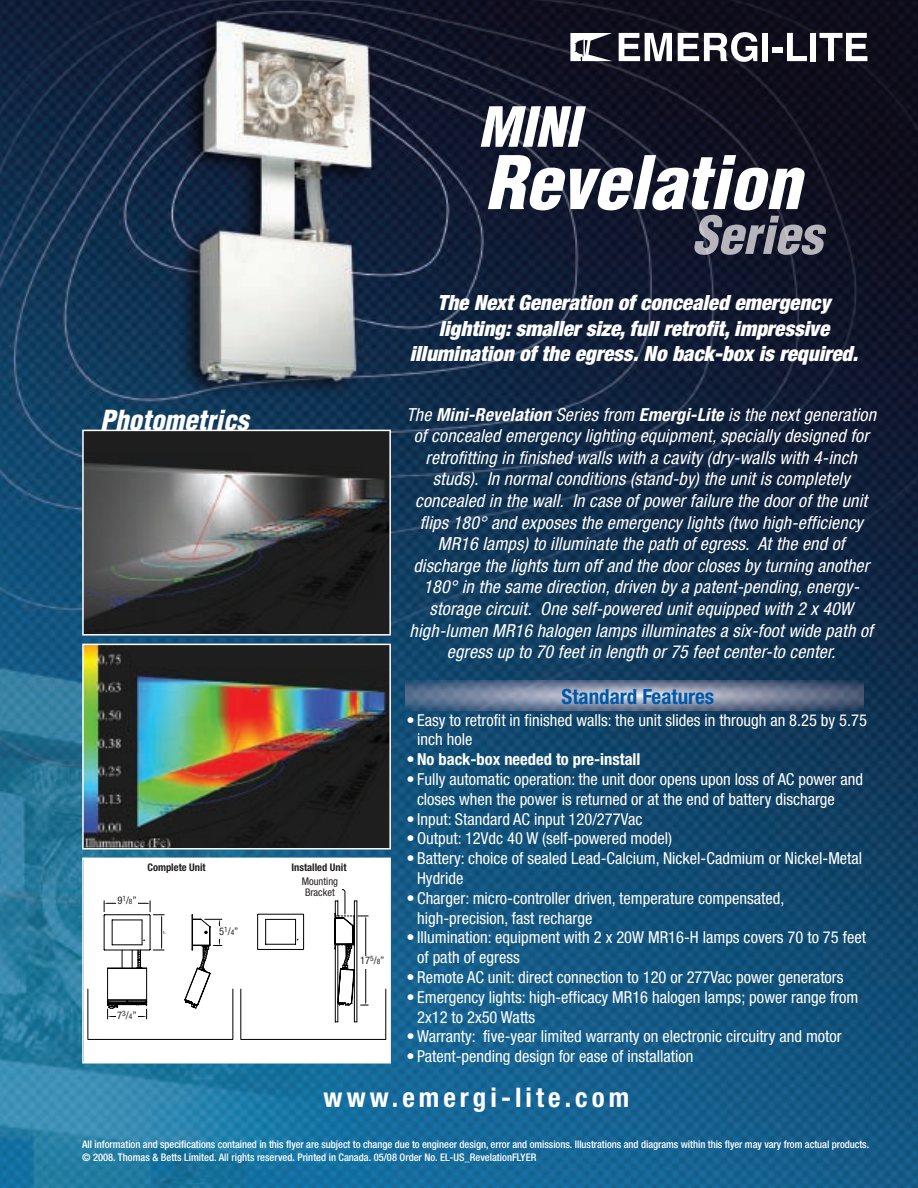
<style>
.page{position:relative;width:918px;height:1188px;background:#fff}
.page>*{position:absolute;margin:0;border:0;box-sizing:border-box;transform-origin:0 0}
.t1{font:italic 900 condensed 72px "Helvetica LT Std";color:#fff}
.t2{font:italic 900 condensed 54px "Helvetica LT Std";color:#fff}
.t3{font:700 condensed 27px "Helvetica Neue LT Std";letter-spacing:.15em;color:#fff}
.t4{font:italic 900 condensed 27px "Helvetica LT Std";color:#fff}
.t5{font:italic 900 condensed 21px/25.2px "Helvetica Neue LT Std";color:#fff;text-align:center}
.t6{font:700 condensed 21px "Helvetica Neue LT Std";color:#0157a8}
.t7{font:italic condensed 18px/21.6px "Helvetica Neue LT Std";letter-spacing:.01em;color:#fff;text-align:center}
.t8{font:condensed 16.5px/19.8px "Helvetica Neue LT Std";color:#fff}
.t9{font:700 condensed 16.5px "Helvetica Neue LT Std";color:#fff}
.t10{font:500 condensed 10.5px/12.6px "Helvetica Neue LT Std";letter-spacing:-.005em;color:#fff}
.t11{font:condensed 10.5px/10.5px "Helvetica Neue LT Std";color:#231f20;text-align:center}
.t12{font:700 condensed 10.5px "Helvetica Neue LT Std";color:#231f20}
.s1{font-size:7.5px}
.s2{font-weight:700}
</style>
<div class="page">
<img style="left:0;top:0;width:918px;height:1188px">
<svg style="left:570px;top:33px;width:42px;height:28px"></svg>
<svg style="left:619px;top:33px;width:53px;height:28px"></svg>
<svg style="left:678px;top:32px;width:79px;height:30px"></svg>
<div style="left:762px;top:33px;width:6px;height:28px;background:#fff"></div>
<svg style="left:787px;top:33px;width:20px;height:28px"></svg>
<div style="left:811px;top:33px;width:5px;height:28px;background:#fff"></div>
<svg style="left:820px;top:33px;width:47px;height:28px"></svg>
<div style="left:772px;top:48px;width:11px;height:5px;background:#fff"></div>
<img style="left:694px;top:215px;width:133px;height:40px">
<img style="left:405px;top:681px;width:459px;height:29px">
<img style="left:85px;top:433px;width:303px;height:200px">
<div style="left:82px;top:430px;width:309px;height:206px;border:2px solid #fff"></div>
<img style="left:85px;top:647px;width:303px;height:200px">
<div style="left:82px;top:644px;width:309px;height:206px;border:2px solid #fff"></div>
<div style="left:84px;top:859px;width:305px;height:203px;background:#fff"></div>
<svg style="left:88px;top:889px;width:298px;height:151px"></svg>
<div style="left:82px;top:858px;width:309px;height:206px;border:2px solid #fff"></div>
<div style="left:116px;top:896px;width:22px;height:11px;background:#fff"></div>
<div style="left:116px;top:1010px;width:22px;height:13px;background:#fff"></div>
<div style="left:358px;top:956px;width:29px;height:12px;background:#fff"></div>
<div style="left:214px;top:927px;width:29px;height:12px;background:#fff"></div>
<div style="left:298px;top:877px;width:44px;height:23px;background:#fff"></div>
<h2 class="t2" style="left:478px;top:106px;width:104px">MINI</h2>
<h1 class="t1" style="left:485px;top:155px;width:318px">Revelation</h1>
<h3 class="t4" style="left:100px;top:410px;width:150px">Photometrics</h3>
<p class="t11" style="left:117px;top:896px;width:21px">9<sup>1</sup>/<span class="s1">8</span>”</p>
<p class="t12" style="left:147px;top:864px;width:60px">Complete Unit</p>
<p class="t12" style="left:291px;top:864px;width:56px">Installed Unit</p>
<p class="t11" style="left:219px;top:927px;width:21px">5<sup>1</sup>/<span class="s1">4</span>”</p>
<p class="t11" style="left:302px;top:877px;width:38px">Mounting<br>Bracket</p>
<p class="t11" style="left:360px;top:956px;width:26px">17<sup>5</sup>/<span class="s1">8</span>”</p>
<p class="t11" style="left:117px;top:1011px;width:21px">7<sup>3</sup>/<span class="s1">4</span>”</p>
<p class="t5" style="left:410px;top:292px;width:450px">The Next Generation of concealed emergency lighting: smaller size, full retrofit, impressive illumination of the egress. No back-box is required.</p>
<p class="t7" style="left:406px;top:405px;width:471px">The <span class="s2">Mini-Revelation</span> Series from <span class="s2">Emergi-Lite</span> is the next generation of concealed emergency lighting equipment, specially designed for retrofitting in finished walls with a cavity (dry-walls with 4-inch studs). In normal conditions (stand-by) the unit is completely concealed in the wall. In case of power failure the door of the unit flips 180° and exposes the emergency lights (two high-efficiency MR16 lamps) to illuminate the path of egress. At the end of discharge the lights turn off and the door closes by turning another 180° in the same direction, driven by a patent-pending, energy&shy;storage circuit. One self-powered unit equipped with 2 x 40W high-lumen MR16 halogen lamps illuminates a six-foot wide path of egress up to 70 feet in length or 75 feet center-to center.</p>
<p class="t6" style="left:562px;top:689px;width:154px">Standard Features</p>
<p class="t8" style="left:417px;top:711px;width:451px;text-indent:-11px">• Easy to retrofit in finished walls: the unit slides in through an 8.25 by 5.75 inch hole</p>
<p class="t9" style="left:406px;top:753px;width:236px">• No back-box needed to pre-install</p>
<p class="t8" style="left:417px;top:771px;width:447px;text-indent:-11px">• Fully automatic operation: the unit door opens upon loss of AC power and closes when the power is returned or at the end of battery discharge</p>
<p class="t8" style="left:406px;top:810px;width:237px">• Input: Standard AC input 120/277Vac</p>
<p class="t8" style="left:406px;top:830px;width:267px">• Output: 12Vdc 40 W (self-powered model)</p>
<p class="t8" style="left:417px;top:850px;width:447px;text-indent:-11px">• Battery: choice of sealed Lead-Calcium, Nickel-Cadmium or Nickel-Metal<br>Hydride</p>
<p class="t8" style="left:417px;top:889px;width:369px;text-indent:-11px">• Charger: micro-controller driven, temperature compensated, high-precision, fast recharge</p>
<p class="t8" style="left:417px;top:929px;width:450px;text-indent:-11px">• Illumination: equipment with 2 x 20W MR16-H lamps covers 70 to 75 feet of path of egress</p>
<p class="t8" style="left:406px;top:969px;width:439px">• Remote AC unit: direct connection to 120 or 277Vac power generators</p>
<p class="t8" style="left:417px;top:988px;width:443px;text-indent:-11px">• Emergency lights: high-efficacy MR16 halogen lamps; power range from<br>2x12 to 2x50 Watts</p>
<p class="t8" style="left:406px;top:1028px;width:437px">•Warranty: five-year limited warranty on electronic circuitry and motor</p>
<p class="t8" style="left:406px;top:1048px;width:289px">• Patent-pending design for ease of installation</p>
<h3 class="t3" style="left:324px;top:1087px;width:307px">www.emergi-lite.com</h3>
<p class="t10" style="left:82px;top:1139px;width:789px">All information and specifications contained in this flyer are subject to change due to engineer design, error and omissions. Illustrations and diagrams within this flyer may vary from actual products. © 2008. Thomas &amp; Betts Limited. All rights reserved. Printed in Canada. 05/08 Order No. EL-US_RevelationFLYER</p>
</div>
